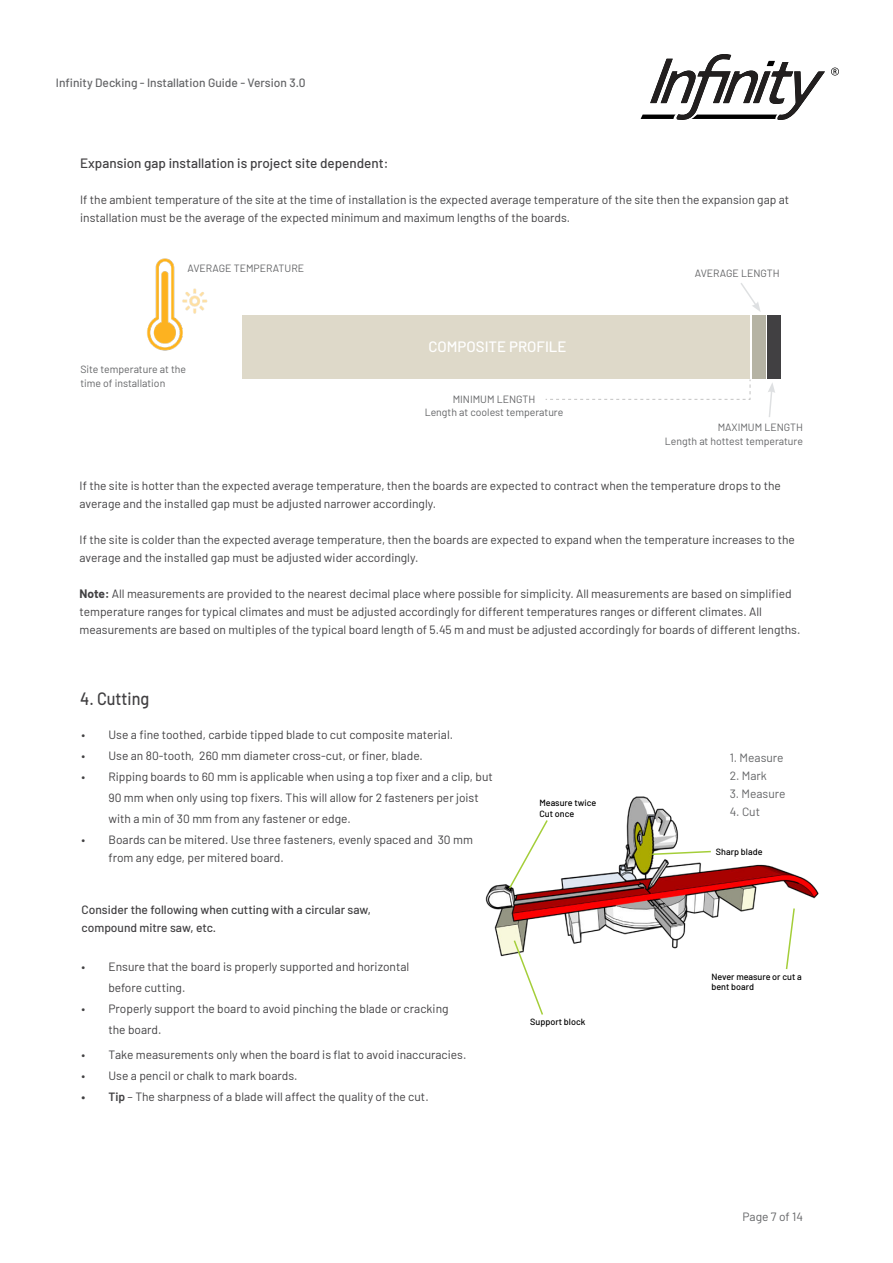
<style>
.page{position:relative;width:893px;height:1263px;background:#fff}
.page>*{position:absolute;margin:0;border:0;box-sizing:border-box;transform-origin:0 0}
.t1{font:500 17.85px "Barlow";color:#414042;scale:.91 1}
.t2{font:500 15px "Barlow";color:#fff}
.t3{font:500 13.5px "Barlow";color:#414042}
.t4{font:12px/18px "Barlow";color:#414042}
.t5{font:500 12px/18px "Barlow";color:#414042}
.t6{font:500 12px "Barlow";color:#636466}
.t7{font:12px "Barlow";color:#636466}
.t8{font:10.5px/13.5px "Barlow";color:#636466}
.t9{font:500 9px/10.8px "Barlow";color:#000}
.s1{font-weight:700}
.s2{font-weight:600}
</style>
<div class="page">
<svg style="left:641px;top:54px;width:184px;height:66px"></svg>
<svg style="left:831px;top:68px;width:8px;height:8px"></svg>
<div style="left:243px;top:315px;width:507px;height:63px;background:#ded9c9"></div>
<svg style="left:545px;top:379px;width:206px;height:21px"></svg>
<svg style="left:741px;top:283px;width:20px;height:29px"></svg>
<svg style="left:768px;top:383px;width:7px;height:34px"></svg>
<img style="left:147px;top:258px;width:61px;height:93px">
<img style="left:485px;top:796px;width:334px;height:161px">
<svg style="left:508px;top:818px;width:41px;height:72px"></svg>
<svg style="left:512px;top:939px;width:32px;height:76px"></svg>
<svg style="left:651px;top:850px;width:61px;height:6px"></svg>
<svg style="left:785px;top:907px;width:11px;height:63px"></svg>
<div style="left:752px;top:315px;width:14px;height:63px;background:#b5b3a4"></div>
<div style="left:768px;top:315px;width:13px;height:63px;background:#414042"></div>
<p class="t6" style="left:56px;top:74px;width:251px">Infinity Decking - Installation Guide - Version 3.0</p>
<p class="t3" style="left:80px;top:158px;width:310px">Expansion gap installation is project site dependent:</p>
<p class="t4" style="left:80px;top:191px;width:711px">If the ambient temperature of the site at the time of installation is the expected average temperature of the site then the expansion gap at installation must be the average of the expected minimum and maximum lengths of the boards.</p>
<p class="t8" style="left:188px;top:263px;width:118px">AVERAGE TEMPERATURE</p>
<p class="t8" style="left:80px;top:363px;width:107px">Site temperature at the time of installation</p>
<p class="t2" style="left:428px;top:342px;width:139px">COMPOSITE PROFILE</p>
<p class="t8" style="left:425px;top:393px;width:140px;text-align:center">MINIMUM LENGTH<br>Length at coolest temperature</p>
<p class="t8" style="left:695px;top:267px;width:86px">AVERAGE LENGTH</p>
<p class="t8" style="left:665px;top:421px;width:140px;text-align:right">MAXIMUM LENGTH<br>Length at hottest temperature</p>
<p class="t4" style="left:80px;top:478px;width:703px">If the site is hotter than the expected average temperature, then the boards are expected to contract when the temperature drops to the average and the installed gap must be adjusted narrower accordingly.</p>
<p class="t4" style="left:80px;top:532px;width:717px">If the site is colder than the expected average temperature, then the boards are expected to expand when the temperature increases to the average and the installed gap must be adjusted wider accordingly.</p>
<p class="t4" style="left:80px;top:584px;width:722px"><span class="s1">Note:</span> All measurements are provided to the nearest decimal place where possible for simplicity. All measurements are based on simplified temperature ranges for typical climates and must be adjusted accordingly for different temperatures ranges or different climates. All measurements are based on multiples of the typical board length of 5.45 m and must be adjusted accordingly for boards of different lengths.</p>
<h1 class="t1" style="left:80px;top:692px;width:77px">4. Cutting</h1>
<p class="t4" style="left:81px;top:727px;width:373px">• Use a fine toothed, carbide tipped blade to cut composite material.</p>
<p class="t4" style="left:81px;top:748px;width:343px">• Use an 80-tooth, 260 mm diameter cross-cut, or finer, blade.</p>
<p class="t4" style="left:108px;top:768px;width:386px;line-height:21px;text-indent:-27px">• Ripping boards to 60 mm is applicable when using a top fixer and a clip, but<br>90 mm when only using top fixers. This will allow for 2 fasteners per joist with a min of 30 mm from any fastener or edge.</p>
<p class="t4" style="left:108px;top:832px;width:366px;text-indent:-27px">• Boards can be mitered. Use three fasteners, evenly spaced and 30 mm from any edge, per mitered board.</p>
<p class="t5" style="left:81px;top:902px;width:291px">Consider the following when cutting with a circular saw, compound mitre saw, etc.</p>
<p class="t4" style="left:108px;top:957px;width:302px;line-height:21px;text-indent:-27px">• Ensure that the board is properly supported and horizontal before cutting.</p>
<p class="t4" style="left:108px;top:999px;width:342px;line-height:21px;text-indent:-27px">• Properly support the board to avoid pinching the blade or cracking the board.</p>
<p class="t4" style="left:81px;top:1046px;width:386px">• Take measurements only when the board is flat to avoid inaccuracies.</p>
<p class="t4" style="left:81px;top:1067px;width:218px">• Use a pencil or chalk to mark boards.</p>
<p class="t4" style="left:81px;top:1088px;width:349px"><span class="s2">• Tip</span> – The sharpness of a blade will affect the quality of the cut.</p>
<p class="t9" style="left:539px;top:799px;width:58px">Measure twice<br>Cut once</p>
<p class="t9" style="left:530px;top:1017px;width:57px">Support block</p>
<p class="t7" style="left:730px;top:753px;width:55px">1. Measure</p>
<p class="t7" style="left:730px;top:771px;width:39px">2. Mark</p>
<p class="t7" style="left:730px;top:789px;width:57px">3. Measure</p>
<p class="t7" style="left:730px;top:807px;width:32px">4. Cut</p>
<p class="t9" style="left:716px;top:847px;width:48px">Sharp blade</p>
<p class="t9" style="left:711px;top:972px;width:92px">Never measure or cut a bent board</p>
<p class="t7" style="left:742px;top:1212px;width:62px">Page 7 of 14</p>
</div>
